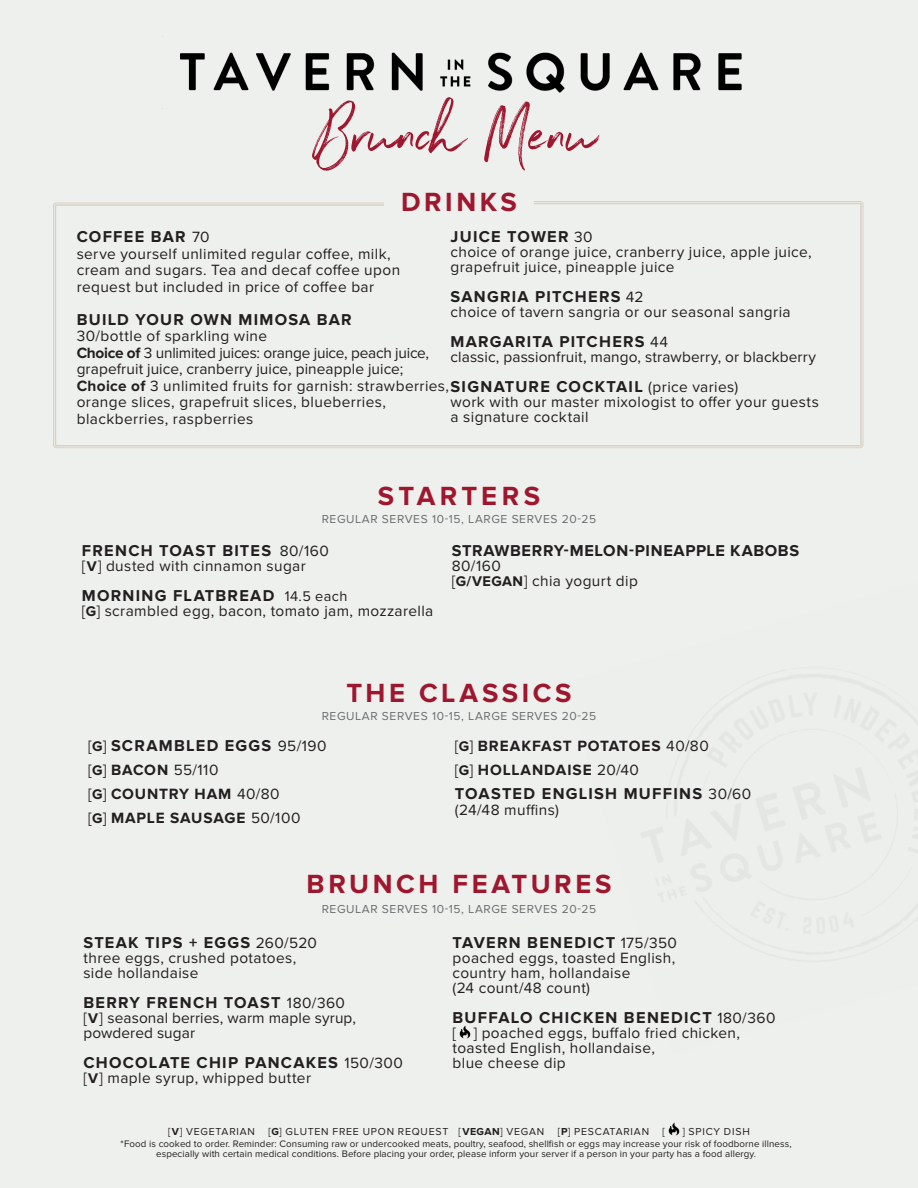
<style>
.page{position:relative;width:918px;height:1188px;background:#eef0ed}
.page>*{position:absolute;margin:0;border:0;box-sizing:border-box;transform-origin:0 0}
.t1{font:78px "Northwell";color:#9f172e}
.Raleway{font:700 27.3px "Proxima Nova";letter-spacing:.135em;color:#9f172e}
.Raleway-2{font:700 27.3px "Proxima Nova";letter-spacing:.155em;color:#9f172e}
.Raleway-3{font:700 16.35px "Proxima Nova";letter-spacing:.075em;color:#231f20}
.Raleway-4{font:700 16.35px "Proxima Nova";letter-spacing:.035em;color:#231f20}
.Raleway-5{font:15.45px/15px "Proxima Nova";letter-spacing:.025em;color:#231f20}
.Raleway-6{font:15.45px/15px "Proxima Nova";letter-spacing:.005em;color:#231f20}
.Raleway-7{font:700 15.45px "Proxima Nova";letter-spacing:.06em;color:#231f20}
.t2{font:12px "Proxima Nova";letter-spacing:.05em;color:#6c6d70}
.Raleway-8{font:10.5px "Proxima Nova";letter-spacing:.075em;color:#231f20}
.t3{font:9.75px/10.5px "Proxima Nova";letter-spacing:.01em;color:#231f20;text-align:center}
.s1{font-size:66.3px}
.s2{font-weight:400;font-size:15.45px}
.s3{font-weight:700}
.s4{font-weight:700;font-size:16.35px}
.s5{font-weight:700;font-size:14.55px}
.s6{font-weight:400;font-size:14.55px}
.s7{font-size:14.55px}
.s8{font-weight:400}
</style>
<div class="page">
<svg style="left:669px;top:1123px;width:10px;height:12px"></svg>
<svg style="left:460px;top:1026px;width:10px;height:12px"></svg>
<svg style="left:53px;top:201px;width:810px;height:247px"></svg>
<img style="left:162px;top:52px;width:580px;height:57px">
<p class="t1" style="left:320px;top:77px;width:279px">Brunc<span class="s1">h</span> Menu</p>
<p class="Raleway" style="left:401px;top:186px;width:117px">DRINKS</p>
<p class="Raleway-3" style="left:77px;top:227px;width:134px">COFFEE BAR <span class="s2">70</span></p>
<p class="Raleway-5" style="left:77px;top:246px;width:325px;line-height:16.5px">serve yourself unlimited regular coffee, milk, cream and sugars. Tea and decaf coffee upon request but included in price of coffee bar</p>
<p class="Raleway-3" style="left:77px;top:310px;width:277px">BUILD YOUR OWN MIMOSA BAR</p>
<p class="Raleway-5" style="left:77px;top:328px;width:663px;line-height:16.5px">30/bottle of sparkling wine<br><span class="s3">Choice of</span> 3 unlimited juices: orange juice, peach juice,<br>grapefruit juice, cranberry juice, pineapple juice;<br><span class="s3">Choice of</span> 3 unlimited fruits for garnish: strawberries,<span class="s4">SIGNATURE COCKTAIL</span> (price varies) orange slices, grapefruit slices, blueberries,<br>blackberries, raspberries</p>
<p class="Raleway-3" style="left:451px;top:227px;width:144px">JUICE TOWER <span class="s2">30</span></p>
<p class="Raleway-5" style="left:451px;top:245px;width:363px">choice of orange juice, cranberry juice, apple juice, grapefruit juice, pineapple juice</p>
<p class="Raleway-3" style="left:451px;top:287px;width:195px">SANGRIA PITCHERS <span class="s2">42</span></p>
<p class="Raleway-5" style="left:451px;top:305px;width:342px">choice of tavern sangria or our seasonal sangria</p>
<p class="Raleway-3" style="left:451px;top:332px;width:219px">MARGARITA PITCHERS <span class="s2">44</span></p>
<p class="Raleway-6" style="left:451px;top:350px;width:367px">classic, passionfruit, mango, strawberry, or blackberry</p>
<p class="Raleway-5" style="left:451px;top:395px;width:370px">work with our master mixologist to offer your guests a signature cocktail</p>
<p class="Raleway-2" style="left:378px;top:480px;width:164px">STARTERS</p>
<p class="t2" style="left:322px;top:512px;width:276px">REGULAR SERVES 10-15, LARGE SERVES 20-25</p>
<p class="Raleway-3" style="left:82px;top:541px;width:248px">FRENCH TOAST BITES <span class="s2">80/160</span></p>
<p class="Raleway-5" style="left:82px;top:559px;width:225px">[<span class="s5">V</span>] dusted with cinnamon sugar</p>
<p class="Raleway-3" style="left:82px;top:586px;width:267px">MORNING FLATBREAD <span class="s6">14.5 each</span></p>
<p class="Raleway-5" style="left:82px;top:604px;width:353px">[<span class="s5">G</span>] scrambled egg, bacon, tomato jam, mozzarella</p>
<p class="Raleway-4" style="left:452px;top:542px;width:349px">STRAWBERRY-MELON-PINEAPPLE KABOBS</p>
<p class="Raleway-5" style="left:452px;top:559px;width:188px">80/160<br>[<span class="s5">G/VEGAN</span>] chia yogurt dip</p>
<p class="Raleway" style="left:346px;top:677px;width:227px">THE CLASSICS</p>
<p class="t2" style="left:322px;top:709px;width:276px">REGULAR SERVES 10-15, LARGE SERVES 20-25</p>
<p class="Raleway-3" style="left:88px;top:736px;width:240px"><span class="s2">[</span><span class="s7">G</span><span class="s2">]</span> SCRAMBLED EGGS <span class="s2">95/190</span></p>
<p class="Raleway-5" style="left:88px;top:763px;width:132px">[<span class="s5">G</span>] <span class="s3">BACON</span> 55/110</p>
<p class="Raleway-7" style="left:88px;top:785px;width:193px"><span class="s8">[</span><span class="s7">G</span><span class="s8">]</span> COUNTRY HAM <span class="s8">40/80</span></p>
<p class="Raleway-7" style="left:88px;top:809px;width:214px"><span class="s8">[</span><span class="s7">G</span><span class="s8">]</span> MAPLE SAUSAGE <span class="s8">50/100</span></p>
<p class="Raleway-7" style="left:455px;top:737px;width:255px"><span class="s8">[</span><span class="s7">G</span><span class="s8">]</span> BREAKFAST POTATOES <span class="s8">40/80</span></p>
<p class="Raleway-7" style="left:455px;top:761px;width:186px"><span class="s8">[</span><span class="s7">G</span><span class="s8">]</span> HOLLANDAISE <span class="s8">20/40</span></p>
<p class="Raleway-3" style="left:455px;top:784px;width:298px">TOASTED ENGLISH MUFFINS <span class="s2">30/60</span></p>
<p class="Raleway-5" style="left:455px;top:803px;width:105px">(24/48 muffins)</p>
<p class="Raleway" style="left:307px;top:868px;width:306px">BRUNCH FEATURES</p>
<p class="t2" style="left:322px;top:902px;width:276px">REGULAR SERVES 10-15, LARGE SERVES 20-25</p>
<p class="Raleway-3" style="left:83px;top:933px;width:235px">STEAK TIPS + EGGS <span class="s2">260/520</span></p>
<p class="Raleway-5" style="left:83px;top:951px;width:214px">three eggs, crushed potatoes, side hollandaise</p>
<p class="Raleway-3" style="left:83px;top:993px;width:263px">BERRY FRENCH TOAST <span class="s2">180/360</span></p>
<p class="Raleway-6" style="left:83px;top:1011px;width:274px">[<span class="s5">V</span>] seasonal berries, warm maple syrup, powdered sugar</p>
<p class="Raleway-3" style="left:83px;top:1053px;width:321px">CHOCOLATE CHIP PANCAKES <span class="s2">150/300</span></p>
<p class="Raleway-5" style="left:83px;top:1071px;width:229px">[<span class="s5">V</span>] maple syrup, whipped butter</p>
<p class="Raleway-3" style="left:453px;top:933px;width:226px">TAVERN BENEDICT <span class="s2">175/350</span></p>
<p class="Raleway-5" style="left:453px;top:951px;width:224px">poached eggs, toasted English, country ham, hollandaise</p>
<p class="Raleway-5" style="left:453px;top:981px;width:139px">(24 count/48 count)</p>
<p class="Raleway-3" style="left:453px;top:1008px;width:324px">BUFFALO CHICKEN BENEDICT <span class="s2">180/360</span></p>
<p class="Raleway-5" style="left:453px;top:1026px;width:289px">[ ] poached eggs, buffalo fried chicken, toasted English, hollandaise,<br>blue cheese dip</p>
<p class="Raleway-8" style="left:168px;top:1125px;width:88px">[<span class="s3">V</span>] VEGETARIAN</p>
<p class="Raleway-8" style="left:269px;top:1125px;width:277px">[<span class="s3">G</span>] GLUTEN FREE UPON REQUEST [<span class="s3">VEGAN</span>] VEGAN</p>
<p class="Raleway-8" style="left:558px;top:1125px;width:93px">[<span class="s3">P</span>] PESCATARIAN</p>
<p class="Raleway-8" style="left:663px;top:1125px;width:4px">[</p>
<p class="Raleway-8" style="left:682px;top:1125px;width:69px">] SPICY DISH</p>
<p class="t3" style="left:121px;top:1139px;width:673px">*Food is cooked to order. Reminder: Consuming raw or undercooked meats, poultry, seafood, shellfish or eggs may increase your risk of foodborne illness, especially with certain medical conditions. Before placing your order, please inform your server if a person in your party has a food allergy.</p>
</div>
